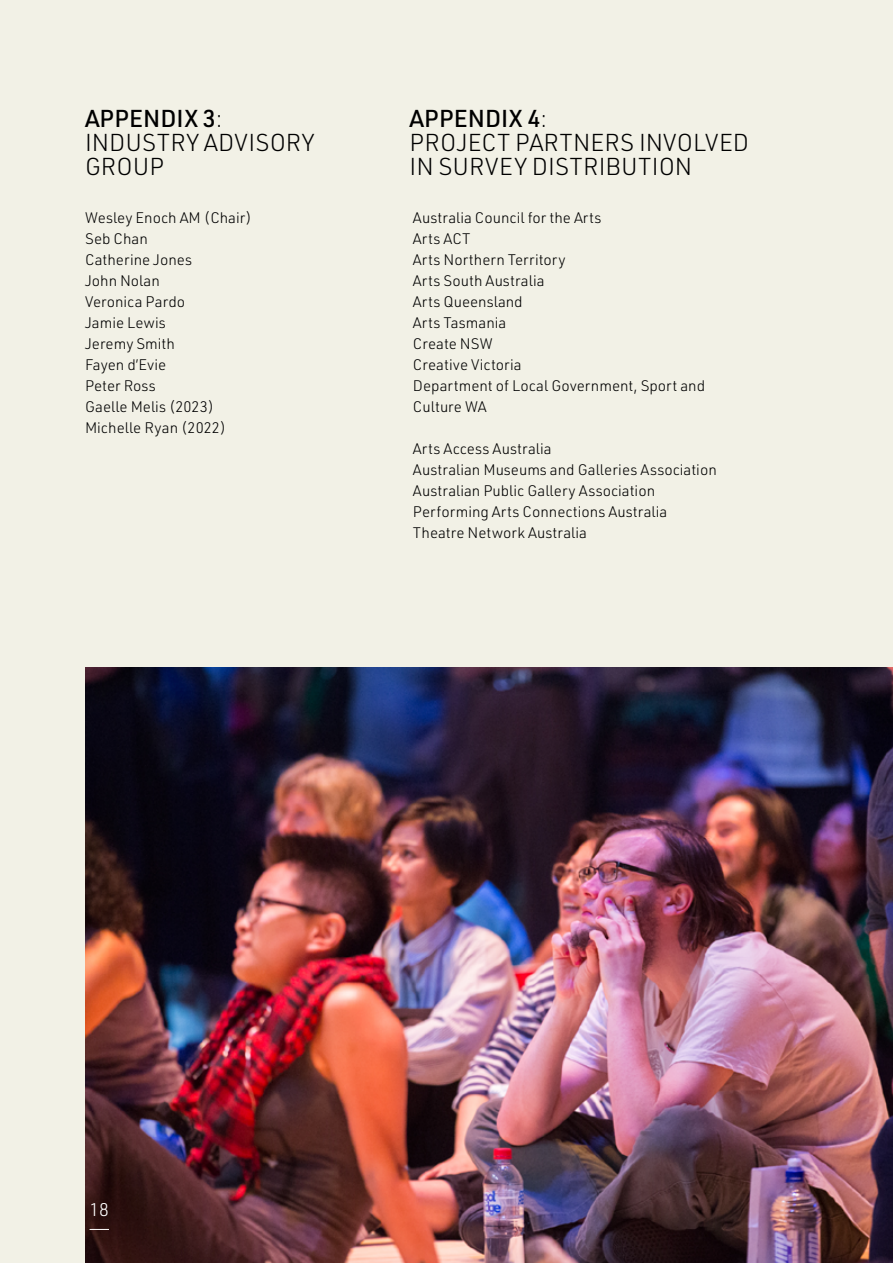
<style>
.page{position:relative;width:893px;height:1263px;background:#f2f1e6}
.page>*{position:absolute;margin:0;border:0;box-sizing:border-box;transform-origin:0 0}
.t1{font:300 24px/24px "URWDIN";color:#000}
.t2{font:300 18px "URWDIN";color:#fff}
.t3{font:300 15px/21px "URWDIN";color:#000}
.s1{font-weight:500}
</style>
<div class="page">
<img style="left:85px;top:668px;width:808px;height:595px">
<svg style="left:90px;top:1229px;width:19px;height:1px"></svg>
<h1 class="t1" style="left:85px;top:106px;width:231px"><span class="s1">APPENDIX 3</span>:<br>INDUSTRY ADVISORY<br>GROUP</h1>
<h1 class="t1" style="left:410px;top:106px;width:341px"><span class="s1">APPENDIX 4</span>:<br>PROJECT PARTNERS INVOLVED<br>IN SURVEY DISTRIBUTION</h1>
<p class="t3" style="left:85px;top:207px;width:168px">Wesley Enoch AM (Chair)<br>Seb Chan<br>Catherine Jones<br>John Nolan<br>Veronica Pardo<br>Jamie Lewis<br>Jeremy Smith<br>Fayen d’Evie<br>Peter Ross<br>Gaelle Melis (2023)<br>Michelle Ryan (2022)</p>
<p class="t3" style="left:413px;top:207px;width:294px">Australia Council for the Arts<br>Arts ACT<br>Arts Northern Territory<br>Arts South Australia<br>Arts Queensland<br>Arts Tasmania<br>Create NSW<br>Creative Victoria<br>Department of Local Government, Sport and<br>Culture WA</p>
<p class="t3" style="left:413px;top:438px;width:305px">Arts Access Australia<br>Australian Museums and Galleries Association Australian Public Gallery Association Performing Arts Connections Australia Theatre Network Australia</p>
<p class="t2" style="left:90px;top:1198px;width:21px">18</p>
</div>
